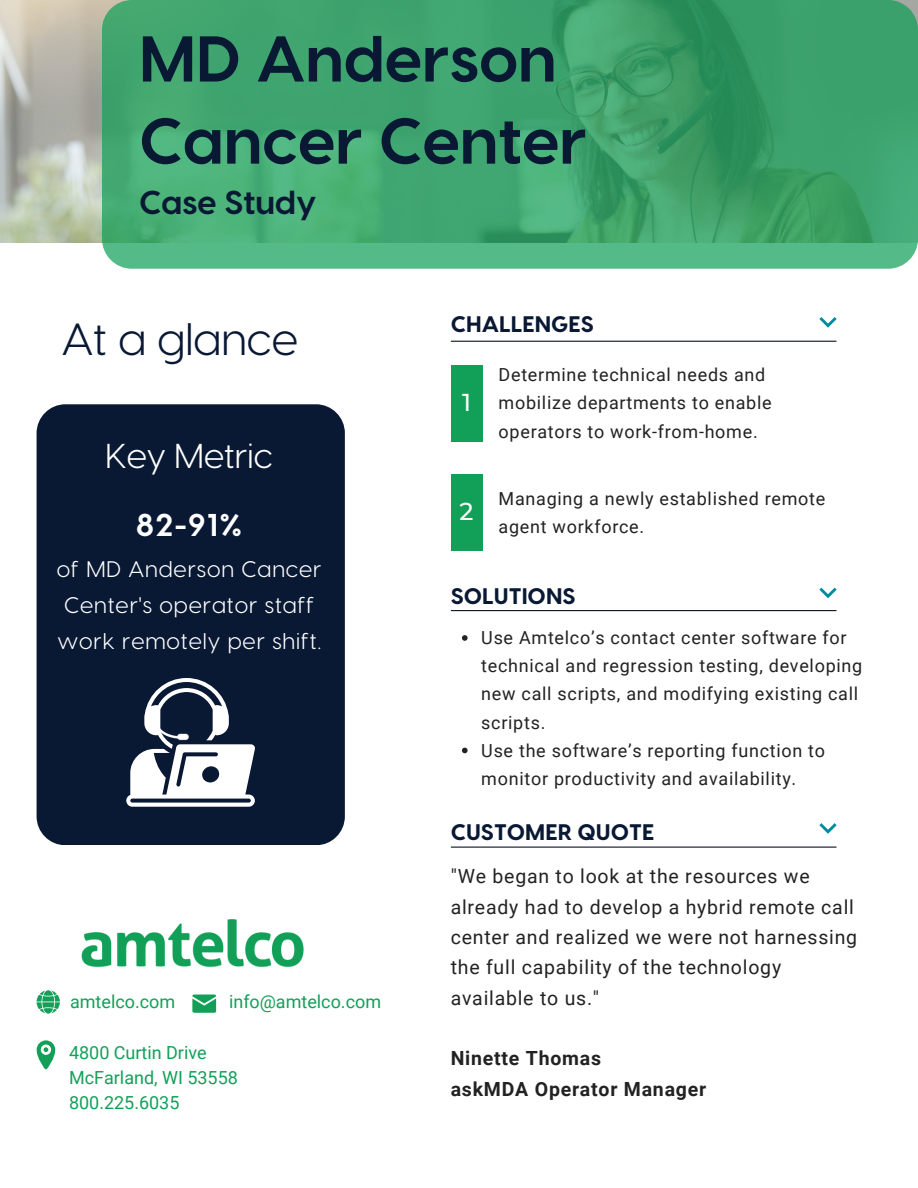
<style>
.page{position:relative;width:918px;height:1188px;background:#fff}
.page>*{position:absolute;margin:0;border:0;box-sizing:border-box;transform-origin:0 0}
.t1{font:700 64.5px/82.2px "Visby CF";color:#091833}
.t2{font:45px "Visby CF";color:#091833}
.t3{font:34.5px "Visby CF";color:#fff}
.t4{font:700 33px "Visby CF";color:#091833}
.t5{font:700 31.5px "Visby CF";color:#fff}
.t6{font:500 24.3px "Montserrat";color:#fff}
.t7{font:22.5px/36px "Visby CF";letter-spacing:.04em;color:#fff}
.t8{font:800 22.5px "Visby CF";color:#091833}
.t9{font:19.5px/30.3px "Roboto";letter-spacing:.04em;color:#222}
.t10{font:700 19.5px "Roboto";letter-spacing:.04em;color:#222}
.t11{font:18px/28.2px "Roboto";letter-spacing:.04em;color:#222}
.t12{font:18px "Roboto";color:#12a058}
</style>
<div class="page">
<div style="left:37px;top:404px;width:308px;height:441px;background:#091833;border-radius:29px"></div>
<img style="left:0;top:0;width:918px;height:243px">
<svg style="left:102px;top:0;width:816px;height:269px;background:#41a670"></svg>
<hr style="left:451px;top:341px;width:385px;height:1px;background:#0b1623">
<hr style="left:451px;top:610px;width:385px;height:1px;background:#0b1623">
<hr style="left:451px;top:847px;width:385px;height:1px;background:#0b1623">
<svg style="left:819px;top:317px;width:17px;height:11px"></svg>
<svg style="left:819px;top:588px;width:17px;height:10px"></svg>
<svg style="left:819px;top:823px;width:17px;height:11px"></svg>
<img style="left:81px;top:919px;width:223px;height:49px">
<svg style="left:37px;top:1040px;width:18px;height:29px"></svg>
<svg style="left:192px;top:995px;width:24px;height:18px"></svg>
<svg style="left:37px;top:990px;width:23px;height:24px"></svg>
<div style="left:451px;top:365px;width:32px;height:77px;background:#12a058"></div>
<div style="left:451px;top:474px;width:32px;height:77px;background:#12a058"></div>
<svg style="left:126px;top:690px;width:129px;height:117px"></svg>
<img style="left:147px;top:678px;width:69px;height:65px">
<svg style="left:462px;top:635px;width:6px;height:6px"></svg>
<svg style="left:462px;top:748px;width:6px;height:5px"></svg>
<h4 class="t1" style="left:139px;top:14px;width:450px">MD Anderson<br>Cancer Center</h4>
<h4 class="t4" style="left:139px;top:181px;width:179px">Case Study</h4>
<p class="t2" style="left:62px;top:309px;width:238px">At a glance</p>
<p class="t3" style="left:105px;top:434px;width:169px">Key Metric</p>
<p class="t5" style="left:136px;top:505px;width:107px">82-91%</p>
<p class="t7" style="left:57px;top:550px;width:266px">of MD Anderson Cancer<br>Center's operator staff work remotely per shift.</p>
<p class="t12" style="left:70px;top:991px;width:107px">amtelco.com</p>
<h4 class="t12" style="left:229px;top:991px;width:154px">info@amtelco.com</h4>
<p class="t12" style="left:69px;top:1043px;width:139px">4800 Curtin Drive</p>
<p class="t12" style="left:69px;top:1067px;width:170px">McFarland, WI 53558</p>
<p class="t12" style="left:69px;top:1092px;width:112px">800.225.6035</p>
<p class="t8" style="left:451px;top:310px;width:145px">CHALLENGES</p>
<h1 class="t6" style="left:462px;top:387px;width:11px">1</h1>
<h2 class="t6" style="left:460px;top:497px;width:15px">2</h2>
<h5 class="t11" style="left:499px;top:361px;width:275px">Determine technical needs and mobilize departments to enable operators to work-from-home.</h5>
<p class="t11" style="left:499px;top:485px;width:328px">Managing a newly established remote agent workforce.</p>
<p class="t8" style="left:451px;top:581px;width:126px">SOLUTIONS</p>
<p class="t11" style="left:481px;top:624px;width:383px">Use Amtelco’s contact center software for technical and regression testing, developing new call scripts, and modifying existing call scripts.</p>
<h4 class="t11" style="left:481px;top:736px;width:345px">Use the software’s reporting function to monitor productivity and availability.</h4>
<p class="t8" style="left:451px;top:817px;width:205px">CUSTOMER QUOTE</p>
<p class="t9" style="left:451px;top:861px;width:408px">"We began to look at the resources we already had to develop a hybrid remote call center and realized we were not harnessing the full capability of the technology available to us."</p>
<p class="t10" style="left:451px;top:1047px;width:152px">Ninette Thomas</p>
<h6 class="t10" style="left:451px;top:1078px;width:257px">askMDA Operator Manager</h6>
</div>
